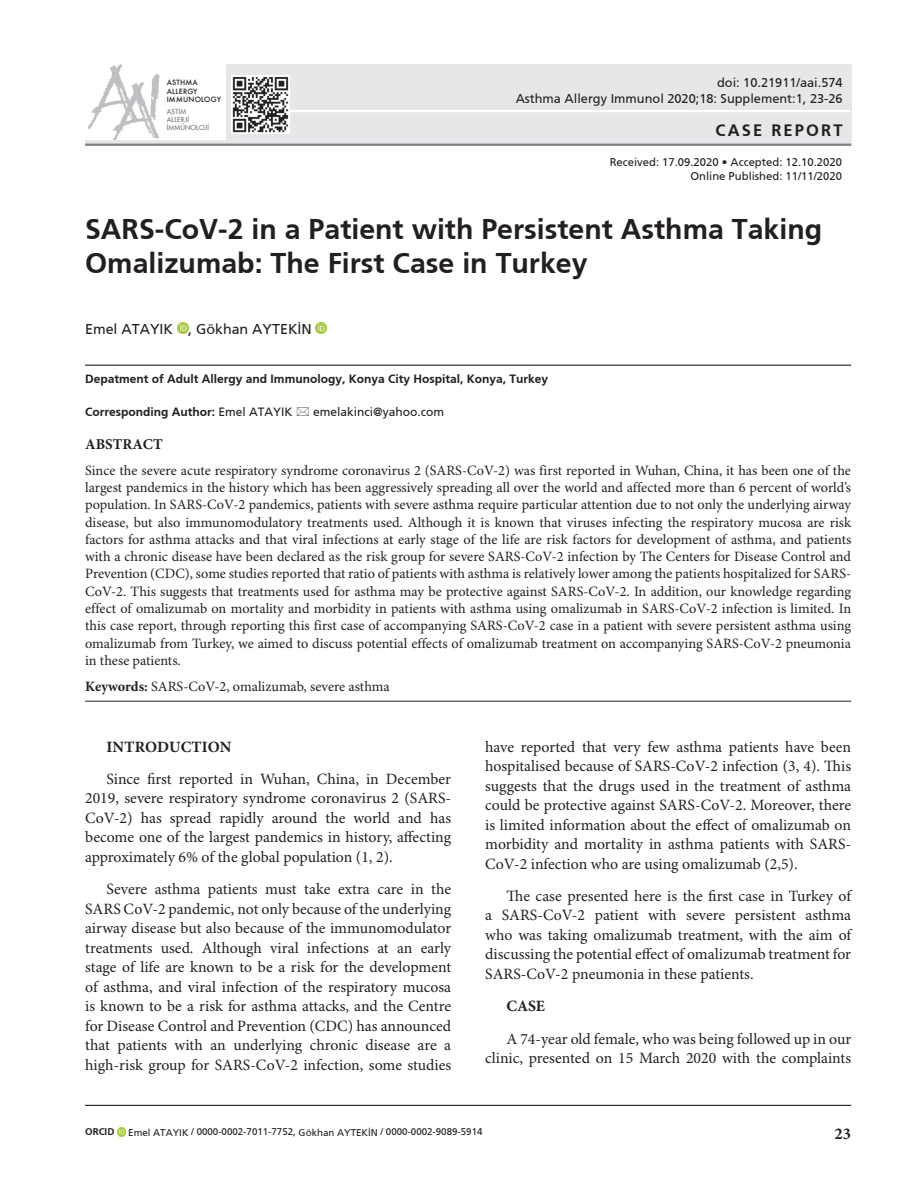
<style>
.page{position:relative;width:915px;height:1191px;background:#fff}
.page>*{position:absolute;margin:0;border:0;box-sizing:border-box;transform-origin:0 0}
.t1{font:700 28.5px/34.2px "Frutiger";color:#231f20}
.t2{font:700 16.5px "Frutiger";letter-spacing:.13em;color:#231f20}
.t3{font:700 16.5px "Minion Pro";color:#231f20}
.t4{font:15.75px/19.5px "Minion Pro";color:#231f20;text-align:justify}
.t5{font:700 15.75px "Minion Pro";color:#231f20}
.t6{font:700 15px "Minion Pro";color:#231f20}
.t7{font:14.25px/17.2px "Minion Pro";color:#231f20;text-align:justify}
.t8{font:14.25px "Frutiger Roman";color:#231f20}
.t9{font:12.75px/16.5px "Frutiger Roman";color:#231f20;text-align:right}
.t10{font:700 12px "Frutiger";color:#231f20}
.t11{font:12px "Frutiger Roman";color:#231f20}
.t12{font:11.25px/13.5px "Frutiger Roman";color:#231f20;text-align:right}
.t13{font:9.75px "Frutiger Roman";color:#231f20}
.t14{font:700 9.75px "Frutiger";color:#231f20}
.t15{font:500 7.05px/8.6px "Futura";letter-spacing:.025em;color:#231f20}
.t16{font:6.75px/8.1px "Futura";letter-spacing:.025em;color:#6c6d70}
.s1{font-family:"Frutiger Roman";font-weight:400}
.s2{font-weight:700}
</style>
<div class="page">
<div style="left:85px;top:64px;width:765px;height:81px;background:#e6e7e9"></div>
<hr style="left:85px;top:144px;width:765px;height:2px;background:#808285">
<hr style="left:283px;top:110px;width:567px;height:2px;background:#fff">
<img style="left:85px;top:64px;width:141px;height:76px">
<hr style="left:85px;top:1104px;width:765px;height:2px;background:#231f20">
<img style="left:231px;top:76px;width:58px;height:58px">
<svg style="left:117px;top:1127px;width:9px;height:9px"></svg>
<hr style="left:85px;top:364px;width:765px;height:2px;background:#231f20">
<svg style="left:177px;top:323px;width:11px;height:11px"></svg>
<svg style="left:315px;top:323px;width:12px;height:11px"></svg>
<hr style="left:85px;top:701px;width:765px;height:1px;background:#231f20">
<p class="t15" style="left:167px;top:78px;width:56px">ASTHMA<br>ALLERGY<br>IMMUNOLOGY</p>
<p class="t16" style="left:167px;top:107px;width:44px">ASTIM<br>ALLERJİ<br>İMMÜNOLOJİ</p>
<p class="t9" style="left:515px;top:74px;width:328px">doi: 10.21911/aai.574<br>Asthma Allergy Immunol 2020;18: Supplement:1, 23-26</p>
<p class="t2" style="left:715px;top:120px;width:128px">CASE REPORT</p>
<p class="t12" style="left:609px;top:155px;width:233px">Received: 17.09.2020 • Accepted: 12.10.2020<br>Online Published: 11/11/2020</p>
<h1 class="t1" style="left:85px;top:212px;width:738px">SARS-CoV-2 in a Patient with Persistent Asthma Taking<br>Omalizumab: The First Case in Turkey</h1>
<p class="t8" style="left:85px;top:320px;width:228px">Emel ATAYIK , Gökhan AYTEKİN</p>
<p class="t10" style="left:85px;top:371px;width:464px">Depatment of Adult Allergy and Immunology, Konya City Hospital, Konya, Turkey</p>
<p class="t10" style="left:85px;top:405px;width:209px">Corresponding Author: <span class="s1">Emel ATAYIK</span></p>
<p class="t11" style="left:313px;top:405px;width:132px">emelakinci@yahoo.com</p>
<p class="t6" style="left:85px;top:434px;width:79px">ABSTRACT</p>
<p class="t7" style="left:85px;top:462px;width:767px">Since the severe acute respiratory syndrome coronavirus 2 (SARS-CoV-2) was first reported in Wuhan, China, it has been one of the largest pandemics in the history which has been aggressively spreading all over the world and affected more than 6 percent of world’s population. In SARS-CoV-2 pandemics, patients with severe asthma require particular attention due to not only the underlying airway disease, but also immunomodulatory treatments used. Although it is known that viruses infecting the respiratory mucosa are risk factors for asthma attacks and that viral infections at early stage of the life are risk factors for development of asthma, and patients with a chronic disease have been declared as the risk group for severe SARS-CoV-2 infection by The Centers for Disease Control and Prevention (CDC), some studies reported that ratio of patients with asthma is relatively lower among the patients hospitalized for SARS-CoV-2. This suggests that treatments used for asthma may be protective against SARS-CoV-2. In addition, our knowledge regarding effect of omalizumab on mortality and morbidity in patients with asthma using omalizumab in SARS-CoV-2 infection is limited. In this case report, through reporting this first case of accompanying SARS-CoV-2 case in a patient with severe persistent asthma using omalizumab from Turkey, we aimed to discuss potential effects of omalizumab treatment on accompanying SARS-CoV-2 pneumonia in these patients.</p>
<p class="t7" style="left:85px;top:678px;width:306px"><span class="s2">Keywords:</span> SARS-CoV-2, omalizumab, severe asthma</p>
<p class="t5" style="left:106px;top:735px;width:126px">INTRODUCTION</p>
<p class="t4" style="left:85px;top:770px;width:367px;text-indent:21px">Since first reported in Wuhan, China, in December 2019, severe respiratory syndrome coronavirus 2 (SARS-CoV-2) has spread rapidly around the world and has become one of the largest pandemics in history, affecting approximately 6% of the global population (1, 2).</p>
<p class="t4" style="left:85px;top:880px;width:367px;text-indent:21px">Severe asthma patients must take extra care in the SARS CoV-2 pandemic, not only because of the underlying airway disease but also because of the immunomodulator treatments used. Although viral infections at an early stage of life are known to be a risk for the development of asthma, and viral infection of the respiratory mucosa is known to be a risk for asthma attacks, and the Centre for Disease Control and Prevention (CDC) has announced that patients with an underlying chronic disease are a high-risk group for SARS-CoV-2 infection, some studies</p>
<p class="t4" style="left:485px;top:737px;width:367px">have reported that very few asthma patients have been hospitalised because of SARS-CoV-2 infection (3, 4). This suggests that the drugs used in the treatment of asthma could be protective against SARS-CoV-2. Moreover, there is limited information about the effect of omalizumab on morbidity and mortality in asthma patients with SARS-CoV-2 infection who are using omalizumab (2,5).</p>
<p class="t4" style="left:485px;top:887px;width:367px;text-indent:21px">The case presented here is the first case in Turkey of a SARS-CoV-2 patient with severe persistent asthma who was taking omalizumab treatment, with the aim of discussing the potential effect of omalizumab treatment for SARS-CoV-2 pneumonia in these patients.</p>
<p class="t5" style="left:506px;top:995px;width:40px">CASE</p>
<p class="t4" style="left:485px;top:1029px;width:367px;text-align:right">A 74-year old female, who was being followed up in our clinic, presented on 15 March 2020 with the complaints</p>
<p class="t14" style="left:85px;top:1126px;width:31px">ORCID</p>
<p class="t13" style="left:128px;top:1126px;width:355px">Emel ATAYIK / 0000-0002-7011-7752, Gökhan AYTEKİN / 0000-0002-9089-5914</p>
<p class="t3" style="left:834px;top:1121px;width:18px">23</p>
</div>
